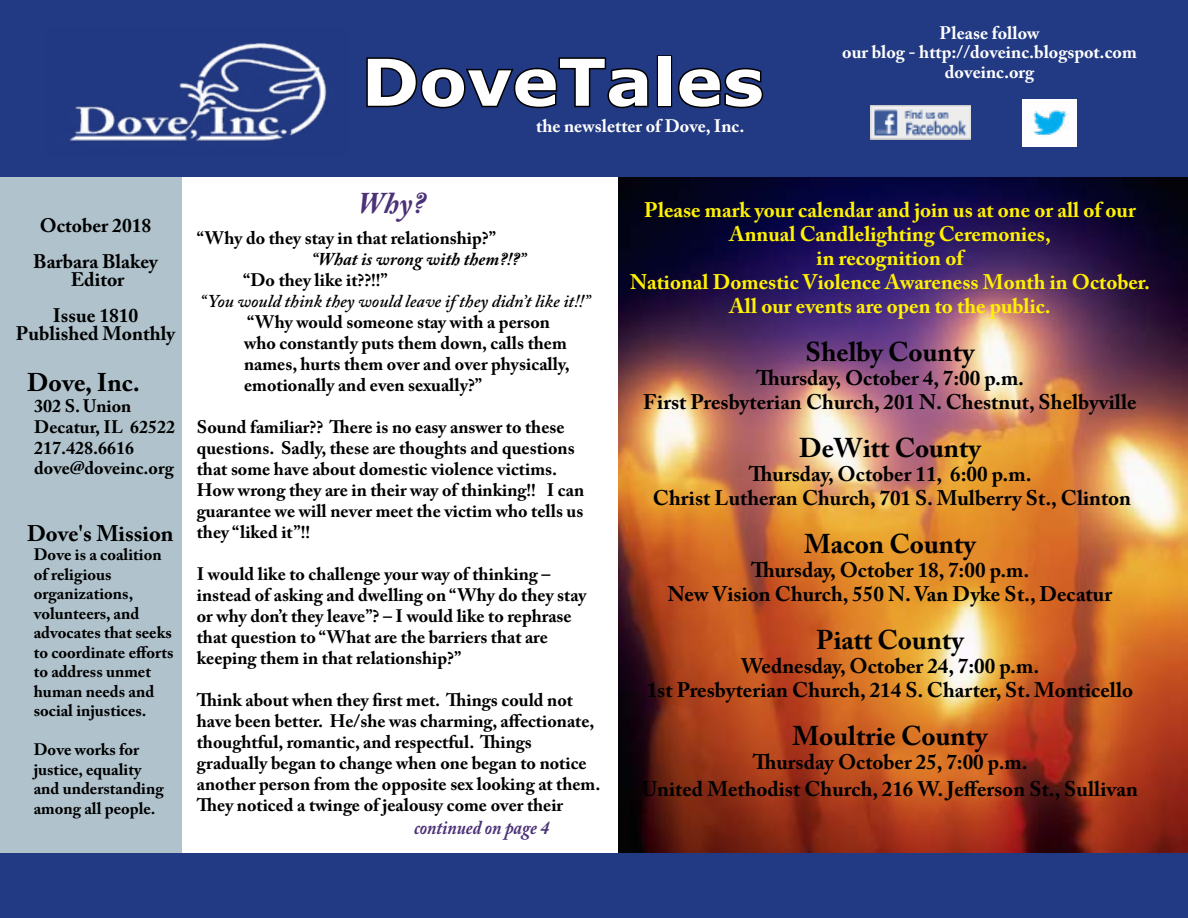
<style>
.page{position:relative;width:1188px;height:918px;background:#fff}
.page>*{position:absolute;margin:0;border:0;box-sizing:border-box;transform-origin:0 0}
.t1{font:700 64.5px "Verdana";color:#fff;scale:1.08 1}
.t2{font:italic 700 30px "Adobe Caslon Pro";color:#4b3277}
.t3{font:700 27px "Adobe Caslon Pro";color:#000}
.t4{font:700 25.5px "Adobe Caslon Pro";color:#000}
.t5{font:700 22.5px "Adobe Caslon Pro";color:#000}
.t6{font:700 21px/24px "Adobe Caslon Pro";color:#000;text-align:center}
.t7{font:700 21px/24px "Adobe Caslon Pro";color:#fff200;text-align:center}
.t8{font:700 19.5px/36px "Adobe Caslon Pro";color:#000;text-align:center}
.t9{font:italic 700 19.5px "Adobe Caslon Pro";color:#4b3277;scale:.9 1}
.t10{font:700 18px/21px "Adobe Caslon Pro";color:#000}
.t11{font:700 18px/19.5px "Adobe Caslon Pro";color:#fff;text-align:center}
.t12{font:italic 600 18px "Adobe Caslon Pro";color:#000}
.t13{font:italic 700 18px "Adobe Caslon Pro";color:#000}
.t14{font:700 16.5px/19.5px "Adobe Caslon Pro";color:#000}
</style>
<div class="page">
<img style="left:619px;top:176px;width:569px;height:678px">
<div style="left:0;top:0;width:181px;height:918px;background:#b0c3cd"></div>
<div style="left:0;top:0;width:1188px;height:176px;background:#223983"></div>
<svg style="left:366px;top:57px;width:283px;height:52px"></svg>
<div style="left:657px;top:55px;width:15px;height:52px;border:3px solid #000"></div>
<svg style="left:677px;top:67px;width:87px;height:42px"></svg>
<img style="left:1023px;top:99px;width:54px;height:47px">
<img style="left:870px;top:106px;width:101px;height:34px">
<div style="left:0;top:854px;width:1188px;height:64px;background:#223983"></div>
<img style="left:69px;top:43px;width:258px;height:98px">
<h1 class="t1" style="left:361px;top:37px;width:374px">DoveTales</h1>
<p class="t11" style="left:536px;top:116px;width:210px">the newsletter of Dove, Inc.</p>
<p class="t11" style="left:842px;top:23px;width:296px">Please follow<br>our blog - http://doveinc.blogspot.com doveinc.org</p>
<p class="t8" style="left:33px;top:207px;width:126px">October 2018<br>Barbara Blakey</p>
<p class="t8" style="left:53px;top:261px;width:87px">Editor<br>Issue 1810</p>
<p class="t8" style="left:16px;top:315px;width:161px">Published Monthly</p>
<h3 class="t4" style="left:27px;top:368px;width:115px">Dove, Inc.</h3>
<p class="t10" style="left:34px;top:396px;width:142px;line-height:20.5px">302 S. Union<br>Decatur, IL 62522<br>217.428.6616 dove@doveinc.org</p>
<p class="t5" style="left:27px;top:520px;width:148px">Dove's Mission</p>
<p class="t14" style="left:34px;top:545px;width:141px">Dove is a coalition of religious organizations, volunteers, and advocates that seeks to coordinate efforts to address unmet human needs and social injustices.</p>
<p class="t14" style="left:34px;top:740px;width:131px">Dove works for justice, equality and understanding among all people.</p>
<h2 class="t2" style="left:358px;top:185px;width:69px">Why?</h2>
<p class="t10" style="left:197px;top:227px;width:301px">“Why do they stay in that relationship?”</p>
<p class="t13" style="left:312px;top:248px;width:216px">“What is wrong with them?!?”</p>
<p class="t10" style="left:243px;top:269px;width:146px">“Do they like it??!!”</p>
<p class="t12" style="left:200px;top:290px;width:392px">“ You would think they would leave if they didn’t like it!!”</p>
<p class="t10" style="left:244px;top:311px;width:327px">“Why would someone stay with a person who constantly puts them down, calls them names, hurts them over and over physically, emotionally and even sexually?”</p>
<p class="t10" style="left:197px;top:416px;width:389px">Sound familiar?? There is no easy answer to these questions. Sadly, these are thoughts and questions that some have about domestic violence victims.<br>How wrong they are in their way of thinking!! I can guarantee we will never meet the victim who tells us they “liked it”!!</p>
<p class="t10" style="left:197px;top:563px;width:391px">I would like to challenge your way of thinking – instead of asking and dwelling on “Why do they stay or why don’t they leave”? – I would like to rephrase that question to “What are the barriers that are keeping them in that relationship?”</p>
<p class="t10" style="left:197px;top:689px;width:405px">Think about when they first met. Things could not have been better. He/she was charming, affectionate, thoughtful, romantic, and respectful. Things gradually began to change when one began to notice another person from the opposite sex looking at them.<br>They noticed a twinge of jealousy come over their</p>
<p class="t9" style="left:414px;top:816px;width:152px">continued on page 4</p>
<p class="t7" style="left:630px;top:198px;width:521px">Please mark your calendar and join us at one or all of our Annual Candlelighting Ceremonies,<br>in recognition of<br>National Domestic Violence Awareness Month in October.<br>All our events are open to the public.</p>
<h3 class="t3" style="left:806px;top:336px;width:170px">Shelby County</h3>
<p class="t6" style="left:643px;top:366px;width:495px">Thursday, October 4, 7:00 p.m.<br>First Presbyterian Church, 201 N. Chestnut, Shelbyville</p>
<h3 class="t3" style="left:799px;top:432px;width:183px">DeWitt County</h3>
<p class="t6" style="left:653px;top:462px;width:480px">Thursday, October 11, 6:00 p.m.<br>Christ Lutheran Church, 701 S. Mulberry St., Clinton</p>
<h3 class="t3" style="left:804px;top:528px;width:173px">Macon County</h3>
<p class="t6" style="left:668px;top:558px;width:446px">Thursday, October 18, 7:00 p.m.<br>New Vision Church, 550 N. Van Dyke St., Decatur</p>
<h3 class="t3" style="left:816px;top:624px;width:149px">Piatt County</h3>
<p class="t6" style="left:647px;top:654px;width:488px">Wednesday, October 24, 7:00 p.m.<br>1st Presbyterian Church, 214 S. Charter, St. Monticello</p>
<h3 class="t3" style="left:793px;top:720px;width:196px">Moultrie County</h3>
<p class="t6" style="left:642px;top:749px;width:497px;line-height:27px">Thursday October 25, 7:00 p.m.<br>United Methodist Church, 216 W. Jefferson St., Sullivan</p>
</div>
